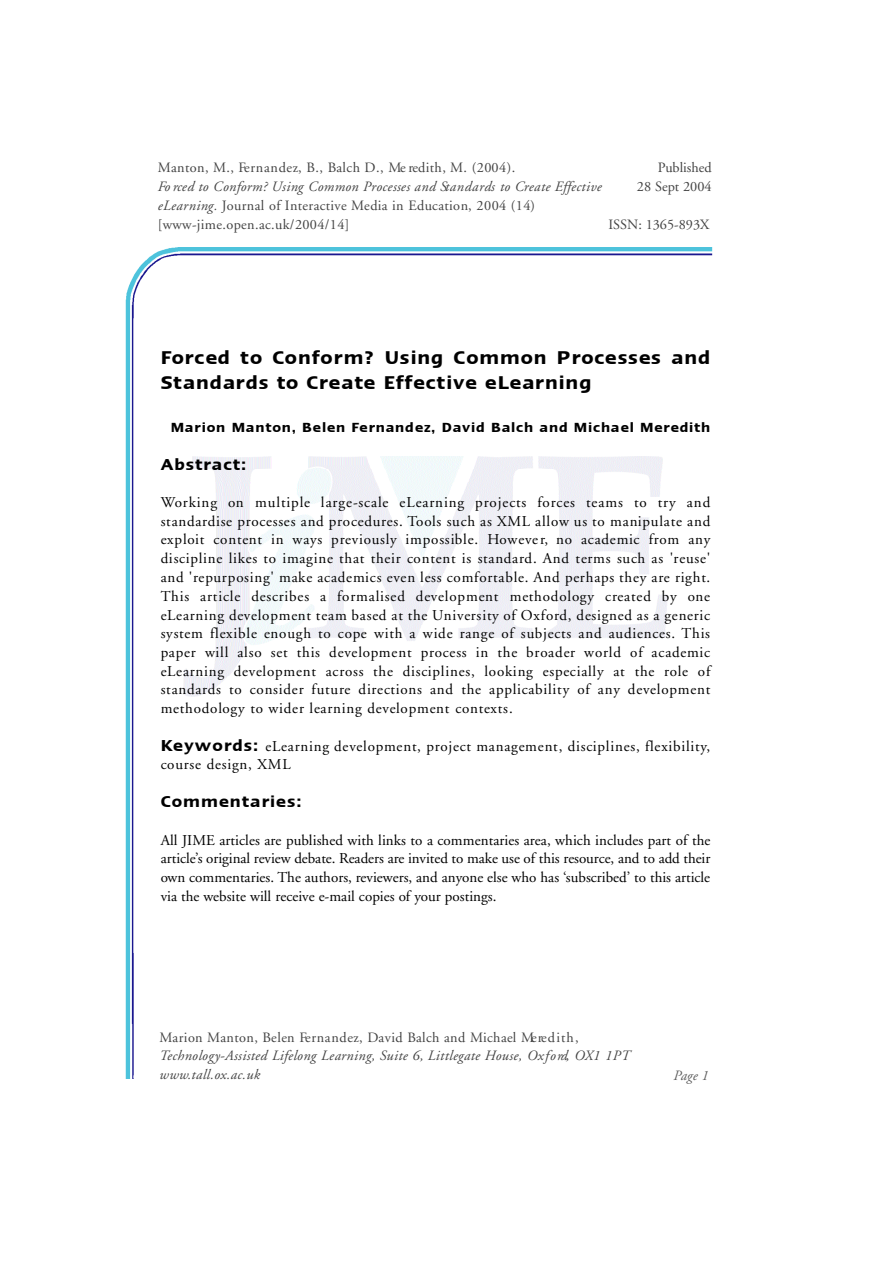
<style>
.page{position:relative;width:893px;height:1263px;background:#fff}
.page>*{position:absolute;margin:0;border:0;box-sizing:border-box;transform-origin:0 0}
.t1{font:600 21px/24.9px "Linotype Ergo";letter-spacing:.04em;color:#000}
.t2{font:600 18px "Linotype Ergo";color:#000}
.t3{font:15px/18.8px "Adobe Garamond";letter-spacing:.045em;color:#000;text-align:justify}
.t4{font:600 15px "Linotype Ergo";letter-spacing:.055em;color:#000}
.t5{font:italic 14.25px/18.9px "Adobe Garamond";letter-spacing:.025em;color:#424242}
.t6{font:14.25px "Adobe Garamond";letter-spacing:.02em;color:#424242}
.t7{font:14.25px/18.8px "Adobe Garamond";color:#424242;text-align:right}
.t8{font:italic 14.25px "Adobe Garamond";color:#5e5e5e}
.s1{font-style:normal}
.s2{font-family:"Linotype Ergo";font-weight:600;font-size:18px}
</style>
<div class="page">
<svg style="left:132px;top:254px;width:580px;height:825px"></svg>
<p class="t7" style="left:637px;top:159px;width:76px">Published<br>28 Sept 2004</p>
<p class="t7" style="left:608px;top:216px;width:102px">ISSN: 1365-893X</p>
<p class="t6" style="left:158px;top:162px;width:359px">Manton, M., Fe r n a n d ez, B., Balch D., Me redith, M. (2004).</p>
<p class="t5" style="left:158px;top:178px;width:445px">Fo rced to Conform? Using Common Processes and Sta n d a rds to Create Effe c tive e L e a rning. <span class="s1">Journal of In te r a c tive Media in Education, 2004 (14)<br>[w w w -jim e .o p e n .a c .u k / 2 0 0 4 / 1 4 ]</span></p>
<h1 class="t1" style="left:161px;top:345px;width:551px">Forced to Conform? Using Common Processes and<br>Standards to Create Effective eLearning</h1>
<p class="t4" style="left:171px;top:419px;width:541px">Marion Manton, Belen Fernandez, David Balch and Michael Meredith</p>
<p class="t2" style="left:161px;top:454px;width:87px">A b s t r a c t :</p>
<p class="t3" style="left:161px;top:494px;width:551px">Wo rking on multiple large-scale eLearning projects forces teams to try and s t a n d a rdise processes and pro c e d u res. Tools such as XML allow us to manipulate and exploit content in ways previously impossible. Howe ve r, no academic from any discipline likes to imagine that their content is standard. And terms such as 're u s e ' and 'repurposing' make academics even less comfortable. And perhaps they are right.<br>This article describes a formalised development methodology created by one eLearning development team based at the Un iversity of Oxford, designed as a generic system flexible enough to cope with a wide range of subjects and audiences. T h is paper will also set this development process in the broader world of academic eLearning development across the disciplines, looking especially at the role of s t a n d a rds to consider future directions and the applicability of any deve lo p m e n t methodology to wider learning development contexts.</p>
<p class="t3" style="left:161px;top:738px;width:551px"><span class="s2">Keywords:</span> eLearning development, project management, disciplines, flexibility, course design, XML</p>
<p class="t2" style="left:161px;top:792px;width:142px">C o m m e n t a r ie s :</p>
<p class="t3" style="left:161px;top:832px;width:551px">All JIME articles are published with links to a commentaries area, which includes part of the article’s original review debate. Readers are invited to make use of this resource, and to add their own commentaries. The authors, reviewers, and anyone else who has ‘subscribed’ to this article via the website will receive e-mail copies of your postings.</p>
<p class="t6" style="left:160px;top:1031px;width:420px">Marion Manton, Belen Fe r n a n d ez, David Balch and Michael Me re d i t h ,</p>
<p class="t5" style="left:160px;top:1048px;width:472px">Te c h n o lo gy -Assisted Lifelong Learning, Suite 6, Littlegate House, Ox f o rd, OX1 1PT w w w.ta ll.ox .a c .u k</p>
<p class="t8" style="left:673px;top:1069px;width:36px">Page 1</p>
</div>
